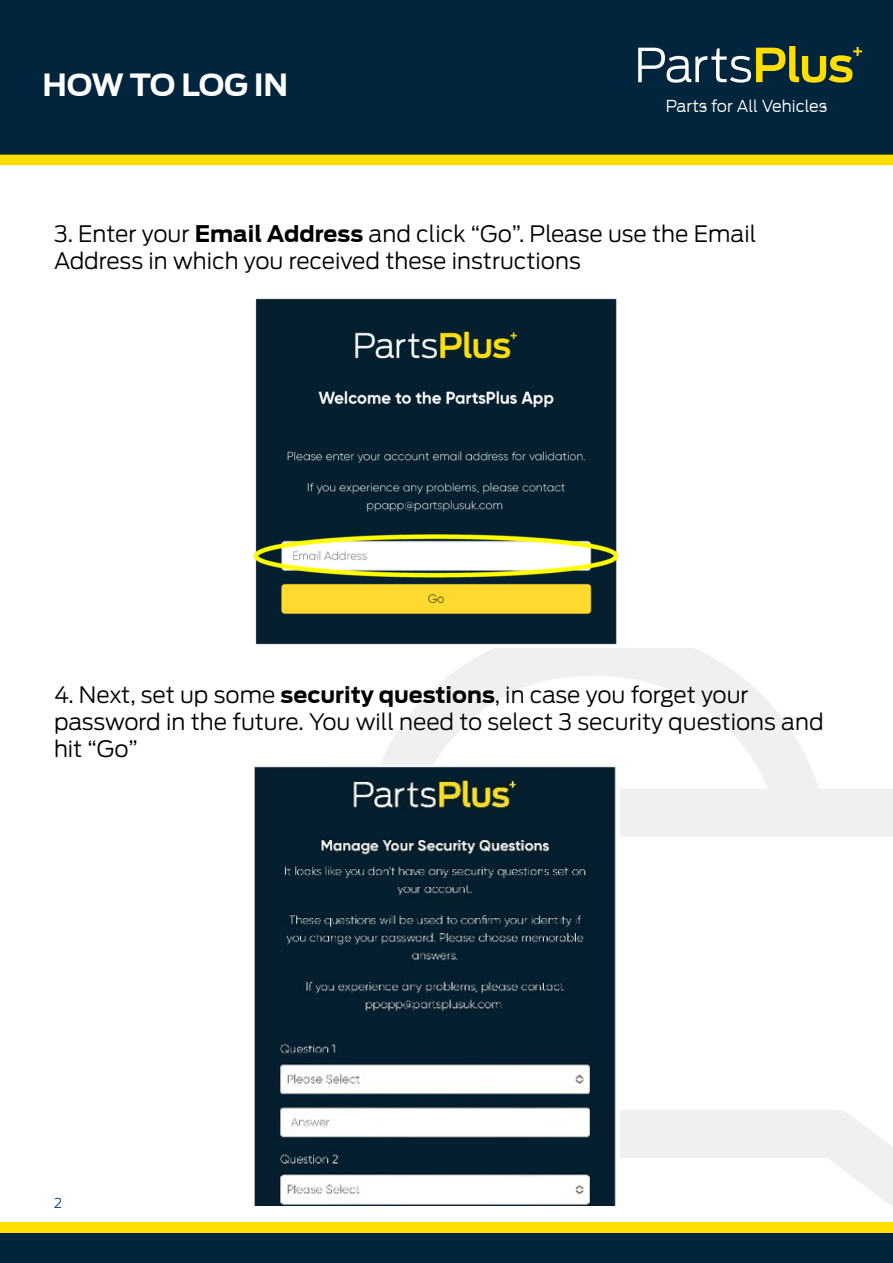
<style>
.page{position:relative;width:893px;height:1263px;background:#fff}
.page>*{position:absolute;margin:0;border:0;box-sizing:border-box;transform-origin:0 0}
.t1{font:700 30px "Ford Antenna";letter-spacing:-.02em;color:#fff}
.t2{font:300 22.5px/27px "Ford Antenna";color:#000}
.t3{font:300 16.2px "Ford Antenna";color:#fff}
.t4{font:300 13.5px "Ford Antenna";color:#00417b}
.s1{font-weight:700}
</style>
<div class="page">
<div style="left:0;top:1222px;width:893px;height:41px;background:#ffde00"></div>
<div style="left:0;top:1233px;width:893px;height:30px;background:#00263d"></div>
<svg style="left:348px;top:648px;width:545px;height:559px"></svg>
<div style="left:0;top:0;width:893px;height:160px;background:#00253d"></div>
<div style="left:0;top:155px;width:893px;height:10px;background:#ffde00"></div>
<svg style="left:638px;top:46px;width:224px;height:37px"></svg>
<img style="left:253px;top:298px;width:366px;height:347px">
<img style="left:253px;top:765px;width:366px;height:440px">
<h1 class="t1" style="left:43px;top:67px;width:247px">HOW TO LOG IN</h1>
<p class="t3" style="left:666px;top:96px;width:163px">Parts for All Vehicles</p>
<p class="t2" style="left:54px;top:218px;width:704px">3. Enter your <span class="s1">Email Address</span> and click “Go”. Please use the Email<br>Address in which you received these instructions</p>
<p class="t2" style="left:54px;top:679px;width:771px">4. Next, set up some <span class="s1">security questions</span>, in case you forget your password in the future. You will need to select 3 security questions and hit “Go”</p>
<p class="t4" style="left:54px;top:1192px;width:9px">2</p>
</div>
